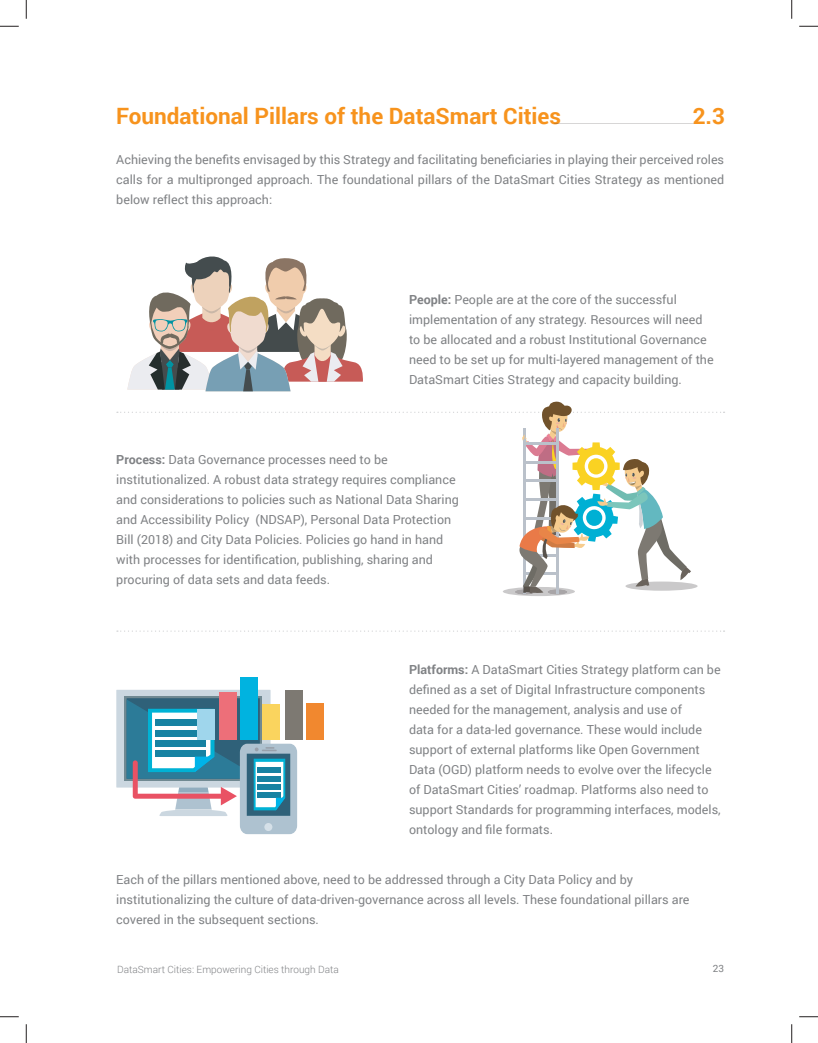
<style>
.page{position:relative;width:818px;height:1043px;background:#fff}
.page>*{position:absolute;margin:0;border:0;box-sizing:border-box;transform-origin:0 0}
.t1{font:700 22.5px "Roboto";color:#f7931d}
.t2{font:12.5px/20px "Roboto";color:#808285}
.t3{font:300 10px "Roboto";color:#808285}
.t4{font:10px "Roboto";color:#808285}
.s1{font-weight:700}
</style>
<div class="page">
<hr style="left:554px;top:123px;width:150px;height:1px;background:#231f20">
<svg style="left:117px;top:630px;width:607px;height:1px"></svg>
<svg style="left:127px;top:256px;width:236px;height:135px"></svg>
<svg style="left:117px;top:401px;width:607px;height:195px"></svg>
<div style="left:586px;top:509px;width:16px;height:17px;background:#00b0d4;border-radius:50%"></div>
<div style="left:588px;top:458px;width:16px;height:16px;background:#fad222;border-radius:50%"></div>
<div style="left:116px;top:689px;width:154px;height:98px;background:#cbd7e0"></div>
<svg style="left:125px;top:696px;width:137px;height:84px"></svg>
<svg style="left:127px;top:698px;width:170px;height:136px"></svg>
<div style="left:197px;top:709px;width:18px;height:31px;background:#9fd6ec"></div>
<div style="left:219px;top:693px;width:18px;height:47px;background:#ed6f79"></div>
<div style="left:240px;top:678px;width:18px;height:62px;background:#00b3e0"></div>
<div style="left:262px;top:704px;width:18px;height:36px;background:#fad45e"></div>
<div style="left:284px;top:690px;width:18px;height:50px;background:#7d7972"></div>
<div style="left:306px;top:703px;width:18px;height:37px;background:#f1882f"></div>
<svg style="left:0;top:25px;width:19px;height:2px"></svg>
<svg style="left:799px;top:25px;width:19px;height:2px"></svg>
<svg style="left:0;top:1016px;width:19px;height:1px"></svg>
<svg style="left:799px;top:1016px;width:19px;height:1px"></svg>
<svg style="left:25px;top:0;width:2px;height:19px"></svg>
<svg style="left:25px;top:1024px;width:2px;height:18px"></svg>
<svg style="left:791px;top:0;width:1px;height:19px"></svg>
<svg style="left:791px;top:1024px;width:1px;height:18px"></svg>
<p class="t1" style="left:116px;top:100px;width:446px">Foundational Pillars of the DataSmart Cities</p>
<p class="t2" style="left:116px;top:149px;width:609px;text-align:justify">Achieving the benefits envisaged by this Strategy and facilitating beneficiaries in playing their perceived roles calls for a multipronged approach. The foundational pillars of the DataSmart Cities Strategy as mentioned below reflect this approach:</p>
<p class="t1" style="left:692px;top:100px;width:34px">2.3</p>
<p class="t2" style="left:409px;top:289px;width:306px"><span class="s1">People:</span> People are at the core of the successful implementation of any strategy. Resources will need to be allocated and a robust Institutional Governance need to be set up for multi-layered management of the DataSmart Cities Strategy and capacity building.</p>
<p class="t2" style="left:116px;top:449px;width:344px"><span class="s1">Process:</span> Data Governance processes need to be institutionalized. A robust data strategy requires compliance and considerations to policies such as National Data Sharing and Accessibility Policy (NDSAP), Personal Data Protection Bill (2018) and City Data Policies. Policies go hand in hand with processes for identification, publishing, sharing and procuring of data sets and data feeds.</p>
<p class="t2" style="left:409px;top:659px;width:313px"><span class="s1">Platforms:</span> A DataSmart Cities Strategy platform can be defined as a set of Digital Infrastructure components needed for the management, analysis and use of<br>data for a data-led governance. These would include support of external platforms like Open Government Data (OGD) platform needs to evolve over the lifecycle of DataSmart Cities’ roadmap. Platforms also need to support Standards for programming interfaces, models, ontology and file formats.</p>
<p class="t2" style="left:116px;top:869px;width:574px">Each of the pillars mentioned above, need to be addressed through a City Data Policy and by institutionalizing the culture of data-driven-governance across all levels. These foundational pillars are covered in the subsequent sections.</p>
<p class="t3" style="left:117px;top:962px;width:223px">DataSmart Cities: Empowering Cities through Data</p>
<p class="t4" style="left:712px;top:961px;width:13px">23</p>
</div>
